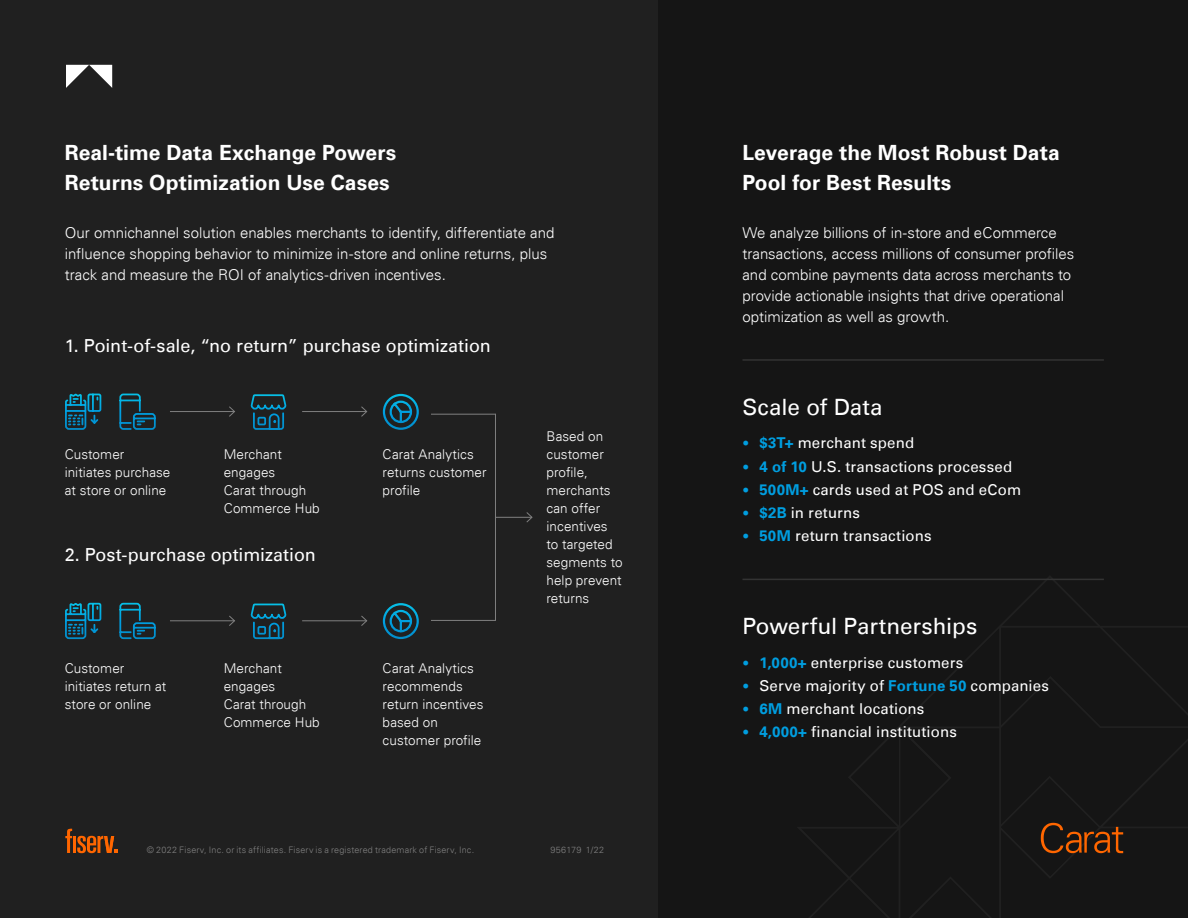
<style>
.page{position:relative;width:1188px;height:918px;background:#fff}
.page>*{position:absolute;margin:0;border:0;box-sizing:border-box;transform-origin:0 0}
.Infographic_Running{font:22.5px "Univers For Fiserv 55";letter-spacing:-.005em;color:#fff}
.t1{font:700 21px/30px "Univers For Fiserv 65";color:#fff}
.t2{font:18px "Univers For Fiserv 55";letter-spacing:-.005em;color:#fff}
.t3{font:300 15px/21px "Univers For Fiserv 45";color:#fff}
.t4{font:15px "Univers For Fiserv 55";letter-spacing:.01em;color:#fff}
.t5{font:300 13.5px/18px "Univers For Fiserv 45";letter-spacing:.005em;color:#fff}
.US_BC_legal_copy_6_1{font:300 9px "Univers For Fiserv 45";letter-spacing:.02em;color:#808080}
.s1{font-family:"Univers For Fiserv 45";font-weight:300;font-size:13.5px;color:#009ee0}
.s2{font-family:"Univers For Fiserv 65";font-weight:700;color:#009ee0}
</style>
<div class="page">
<div style="left:0;top:0;width:1161px;height:918px;background:#202020"></div>
<div style="left:658px;top:0;width:530px;height:918px;background:#151515"></div>
<svg style="left:797px;top:576px;width:391px;height:342px"></svg>
<hr style="left:742px;top:359px;width:362px;height:2px;background:#333">
<hr style="left:742px;top:579px;width:362px;height:1px;background:#333">
<svg style="left:66px;top:65px;width:46px;height:23px"></svg>
<svg style="left:65px;top:829px;width:52px;height:24px"></svg>
<svg style="left:1041px;top:823px;width:82px;height:30px"></svg>
<hr style="left:170px;top:620px;width:65px;height:1px;background:#808080">
<svg style="left:228px;top:615px;width:7px;height:11px"></svg>
<hr style="left:302px;top:620px;width:65px;height:1px;background:#808080">
<svg style="left:360px;top:615px;width:8px;height:11px"></svg>
<svg style="left:65px;top:602px;width:37px;height:38px"></svg>
<svg style="left:119px;top:602px;width:37px;height:38px"></svg>
<svg style="left:250px;top:603px;width:37px;height:37px"></svg>
<svg style="left:382px;top:603px;width:37px;height:37px"></svg>
<hr style="left:170px;top:411px;width:65px;height:1px;background:#808080">
<svg style="left:229px;top:406px;width:6px;height:11px"></svg>
<hr style="left:302px;top:411px;width:65px;height:1px;background:#808080">
<svg style="left:361px;top:406px;width:7px;height:11px"></svg>
<svg style="left:65px;top:393px;width:37px;height:37px"></svg>
<svg style="left:119px;top:393px;width:37px;height:37px"></svg>
<svg style="left:250px;top:394px;width:37px;height:36px"></svg>
<svg style="left:382px;top:393px;width:37px;height:37px"></svg>
<hr style="left:495px;top:517px;width:37px;height:1px;background:#808080">
<svg style="left:526px;top:512px;width:7px;height:11px"></svg>
<hr style="left:431px;top:620px;width:65px;height:1px;background:#808080">
<hr style="left:431px;top:414px;width:65px;height:1px;background:#808080">
<hr style="left:495px;top:414px;width:1px;height:207px;background:#808080">
<p class="t1" style="left:65px;top:137px;width:333px">Real-time Data Exchange Powers<br>Returns Optimization Use Cases</p>
<p class="t3" style="left:65px;top:222px;width:491px">Our omnichannel solution enables merchants to identify, differentiate and influence shopping behavior to minimize in-store and online returns, plus track and measure the ROI of analytics-driven incentives.</p>
<p class="t2" style="left:65px;top:335px;width:428px">1. Point-of-sale, “no return” purchase optimization</p>
<p class="t5" style="left:65px;top:445px;width:107px">Customer initiates purchase at store or online</p>
<p class="t5" style="left:224px;top:445px;width:98px">Merchant engages<br>Carat through<br>Commerce Hub</p>
<p class="t5" style="left:383px;top:445px;width:105px">Carat Analytics returns customer profile</p>
<p class="t2" style="left:65px;top:544px;width:253px">2. Post-purchase optimization</p>
<p class="t5" style="left:65px;top:659px;width:103px">Customer initiates return at store or online</p>
<p class="t5" style="left:224px;top:659px;width:98px">Merchant engages<br>Carat through<br>Commerce Hub</p>
<p class="t5" style="left:383px;top:659px;width:102px">Carat Analytics recommends return incentives based on customer profile</p>
<p class="t5" style="left:547px;top:427px;width:78px">Based on customer profile, merchants can offer incentives to targeted segments to help prevent returns</p>
<p class="US_BC_legal_copy_6_1" style="left:147px;top:845px;width:329px">© 2022 Fiserv, Inc. or its affiliates. Fiserv is a registered trademark of Fiserv, Inc.</p>
<p class="US_BC_legal_copy_6_1" style="left:550px;top:845px;width:55px">956179 1/22</p>
<p class="t1" style="left:742px;top:137px;width:319px">Leverage the Most Robust Data<br>Pool for Best Results</p>
<p class="t3" style="left:742px;top:222px;width:333px">We analyze billions of in-store and eCommerce transactions, access millions of consumer profiles and combine payments data across merchants to provide actionable insights that drive operational optimization as well as growth.</p>
<p class="Infographic_Running" style="left:742px;top:393px;width:142px">Scale of Data</p>
<p class="t4" style="left:742px;top:434px;width:173px"><span class="s1">•</span> <span class="s2">$3T+</span> merchant spend</p>
<p class="t4" style="left:742px;top:457px;width:271px"><span class="s1">•</span> <span class="s2">4 of 10</span> U.S. transactions processed</p>
<p class="t4" style="left:742px;top:480px;width:280px"><span class="s1">•</span> <span class="s2">500M+</span> cards used at POS and eCom</p>
<p class="t4" style="left:742px;top:503px;width:119px"><span class="s1">•</span> <span class="s2">$2B</span> in returns</p>
<p class="t4" style="left:742px;top:527px;width:191px"><span class="s1">•</span> <span class="s2">50M</span> return transactions</p>
<p class="Infographic_Running" style="left:742px;top:613px;width:236px">Powerful Partnerships</p>
<p class="t4" style="left:742px;top:654px;width:222px"><span class="s1">•</span> <span class="s2">1,000+</span> enterprise customers</p>
<p class="t4" style="left:742px;top:677px;width:308px"><span class="s1">•</span> Serve majority of <span class="s2">Fortune 50</span> companies</p>
<p class="t4" style="left:742px;top:700px;width:183px"><span class="s1">•</span> <span class="s2">6M</span> merchant locations</p>
<p class="t4" style="left:742px;top:723px;width:216px"><span class="s1">•</span> <span class="s2">4,000+</span> financial institutions</p>
</div>
